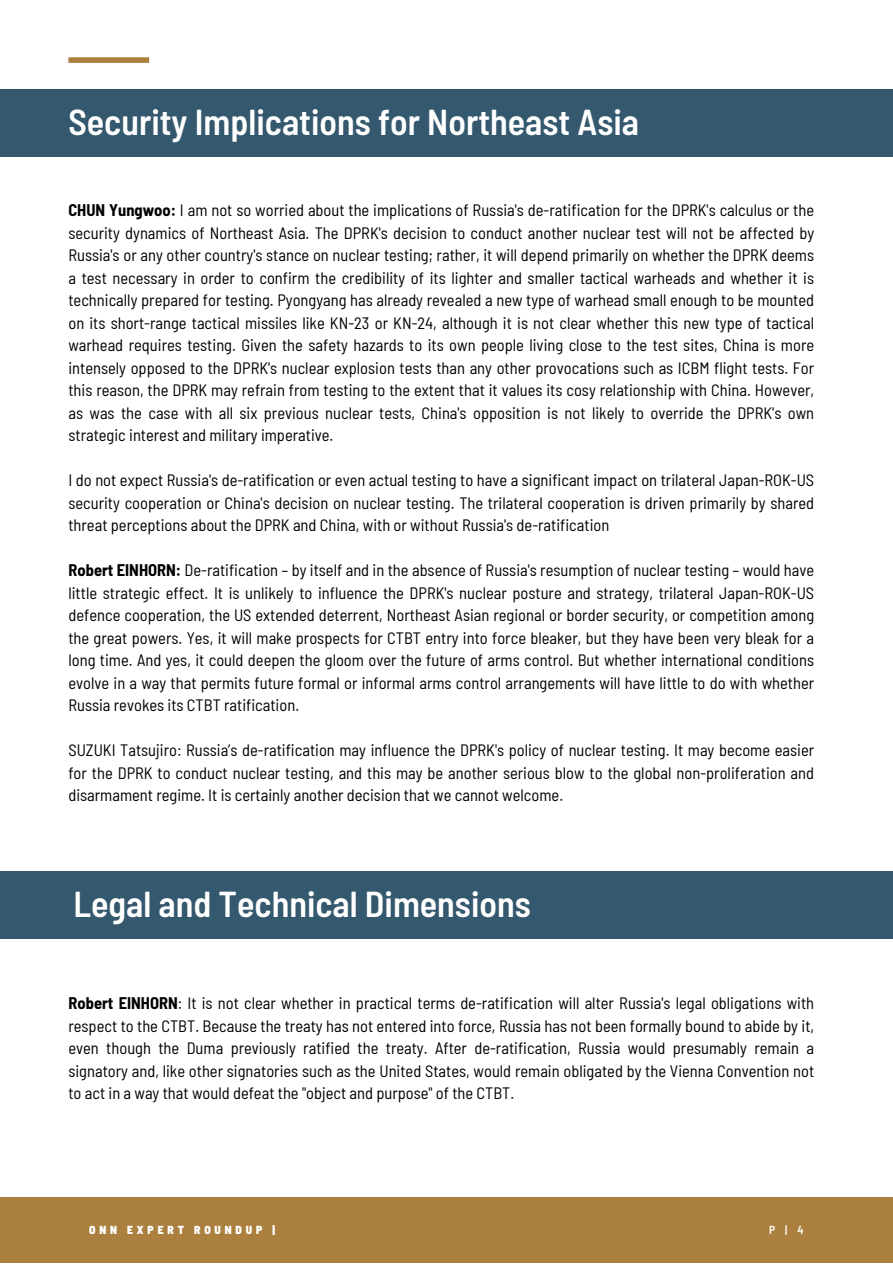
<style>
.page{position:relative;width:893px;height:1264px;background:#fff}
.page>*{position:absolute;margin:0;border:0;box-sizing:border-box;transform-origin:0 0}
.t1{font:600 semi-condensed 36px "Barlow";color:#fff}
.t2{font:semi-condensed 16.5px/22.5px "Barlow";color:#000;text-align:justify}
.t3{font:900 semi-condensed 11.55px "Barlow";letter-spacing:.33em;color:#fff}
.t4{font:600 semi-condensed 11.55px "Barlow";color:#fff}
.s1{font-weight:700}
</style>
<div class="page">
<div style="left:0;top:89px;width:892px;height:67px;background:#34586e"></div>
<div style="left:0;top:1196px;width:892px;height:66px;background:#ab803f"></div>
<div style="left:68px;top:57px;width:81px;height:6px;background:#ab803f"></div>
<div style="left:0;top:871px;width:892px;height:67px;background:#34586e"></div>
<p class="t1" style="left:68px;top:99px;width:572px">Security Implications for Northeast Asia</p>
<p class="t2" style="left:68px;top:198px;width:747px"><span class="s1">CHUN Yungwoo:</span> I am not so worried about the implications of Russia's de-ratification for the DPRK's calculus or the security dynamics of Northeast Asia. The DPRK's decision to conduct another nuclear test will not be affected by Russia's or any other country's stance on nuclear testing; rather, it will depend primarily on whether the DPRK deems a test necessary in order to confirm the credibility of its lighter and smaller tactical warheads and whether it is technically prepared for testing. Pyongyang has already revealed a new type of warhead small enough to be mounted on its short-range tactical missiles like KN-23 or KN-24, although it is not clear whether this new type of tactical warhead requires testing. Given the safety hazards to its own people living close to the test sites, China is more intensely opposed to the DPRK's nuclear explosion tests than any other provocations such as ICBM flight tests. For this reason, the DPRK may refrain from testing to the extent that it values its cosy relationship with China. However, as was the case with all six previous nuclear tests, China's opposition is not likely to override the DPRK's own strategic interest and military imperative.</p>
<p class="t2" style="left:68px;top:468px;width:747px">I do not expect Russia's de-ratification or even actual testing to have a significant impact on trilateral Japan-ROK-US security cooperation or China's decision on nuclear testing. The trilateral cooperation is driven primarily by shared threat perceptions about the DPRK and China, with or without Russia's de-ratification</p>
<p class="t2" style="left:68px;top:558px;width:747px"><span class="s1">Robert EINHORN:</span> De-ratification – by itself and in the absence of Russia's resumption of nuclear testing – would have little strategic effect. It is unlikely to influence the DPRK's nuclear posture and strategy, trilateral Japan-ROK-US defence cooperation, the US extended deterrent, Northeast Asian regional or border security, or competition among the great powers. Yes, it will make prospects for CTBT entry into force bleaker, but they have been very bleak for a long time. And yes, it could deepen the gloom over the future of arms control. But whether international conditions evolve in a way that permits future formal or informal arms control arrangements will have little to do with whether Russia revokes its CTBT ratification.</p>
<p class="t2" style="left:68px;top:738px;width:747px">SUZUKI Tatsujiro: Russia’s de-ratification may influence the DPRK's policy of nuclear testing. It may become easier for the DPRK to conduct nuclear testing, and this may be another serious blow to the global non-proliferation and disarmament regime. It is certainly another decision that we cannot welcome.</p>
<p class="t1" style="left:73px;top:880px;width:459px">Legal and Technical Dimensions</p>
<p class="t2" style="left:68px;top:991px;width:747px"><span class="s1">Robert EINHORN</span>: It is not clear whether in practical terms de-ratification will alter Russia's legal obligations with respect to the CTBT. Because the treaty has not entered into force, Russia has not been formally bound to abide by it, even though the Duma previously ratified the treaty. After de-ratification, Russia would presumably remain a signatory and, like other signatories such as the United States, would remain obligated by the Vienna Convention not to act in a way that would defeat the "object and purpose" of the CTBT.</p>
<p class="t3" style="left:89px;top:1222px;width:187px">ONN EXPERT ROUNDUP |</p>
<p class="t4" style="left:769px;top:1222px;width:36px">P|4</p>
</div>
